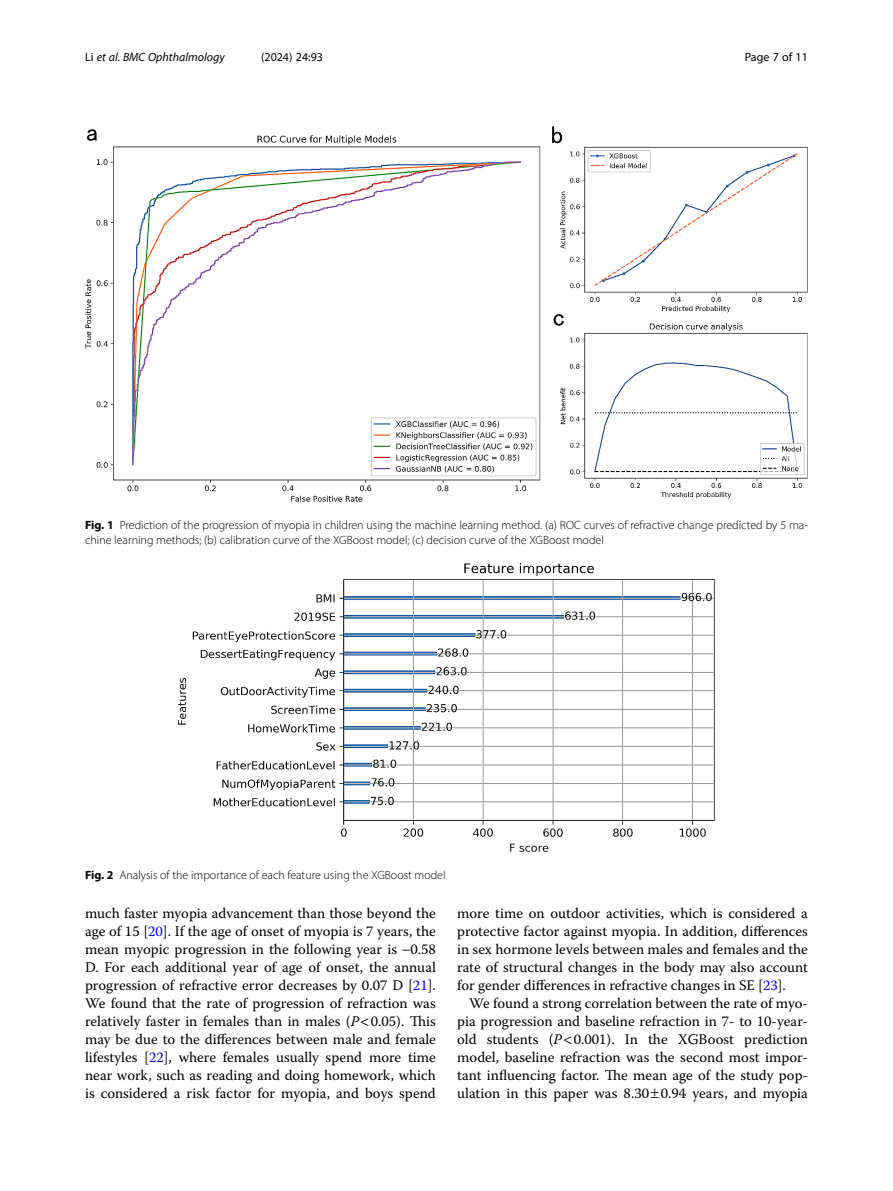
<style>
.page{position:relative;width:893px;height:1191px;background:#fff}
.page>*{position:absolute;margin:0;border:0;box-sizing:border-box;transform-origin:0 0}
.Body_Text{font:14.7px/18px "Warnock Pro";color:#000;text-align:justify}
.Body_Text_Indent{font:14.7px/18px "Warnock Pro";color:#000;text-align:justify}
.Figure_Caption{font:300 12px/15px "Myriad Pro";color:#000}
.t1{font:italic 12px "Myriad Pro";color:#000}
.t2{font:12px "Myriad Pro";color:#000}
.s1{font-style:normal}
.s2{font-weight:700}
.s3{color:#00f}
.s4{font-style:italic}
</style>
<div class="page">
<img style="left:178px;top:563px;width:536px;height:288px">
<img style="left:85px;top:126px;width:723px;height:375px">
<p class="t1" style="left:85px;top:50px;width:141px"><span class="s1">Li</span> et al. BMC Ophthalmology</p>
<p class="t2" style="left:261px;top:50px;width:63px">(2024) 24:93</p>
<p class="t2" style="left:745px;top:50px;width:65px">Page 7 of 11</p>
<p class="Figure_Caption" style="left:85px;top:517px;width:724px"><span class="s2">Fig. 1</span> Prediction of the progression of myopia in children using the machine learning method. (a) ROC curves of refractive change predicted by 5 ma&shy;chine learning methods; (b) calibration curve of the XGBoost model; (c) decision curve of the XGBoost model</p>
<p class="Figure_Caption" style="left:85px;top:867px;width:362px"><span class="s2">Fig. 2</span> Analysis of the importance of each feature using the XGBoost model</p>
<p class="Body_Text" style="left:85px;top:904px;width:352px">much faster myopia advancement than those beyond the age of 15 [<span class="s3">20</span>]. If the age of onset of myopia is 7 years, the mean myopic progression in the following year is −0.58<br>D. For each additional year of age of onset, the annual progression of refractive error decreases by 0.07 D [<span class="s3">21</span>].<br>We found that the rate of progression of refraction was relatively faster in females than in males (<span class="s4">P</span> 0.05). This may be due to the differences between male and female lifestyles [<span class="s3">22</span>], where females usually spend more time near work, such as reading and doing homework, which is considered a risk factor for myopia, and boys spend</p>
<p class="Body_Text" style="left:457px;top:904px;width:352px">more time on outdoor activities, which is considered a protective factor against myopia. In addition, differences in sex hormone levels between males and females and the rate of structural changes in the body may also account for gender differences in refractive changes in SE [<span class="s3">23</span>].</p>
<p class="Body_Text_Indent" style="left:457px;top:994px;width:352px;text-indent:12px">We found a strong correlation between the rate of myo&shy;pia progression and baseline refraction in 7- to 10-year&shy;old students (<span class="s4">P</span> 0.001). In the XGBoost prediction model, baseline refraction was the second most impor&shy;tant influencing factor. The mean age of the study pop&shy;ulation in this paper was 8.30 0.94 years, and myopia</p>
</div>
